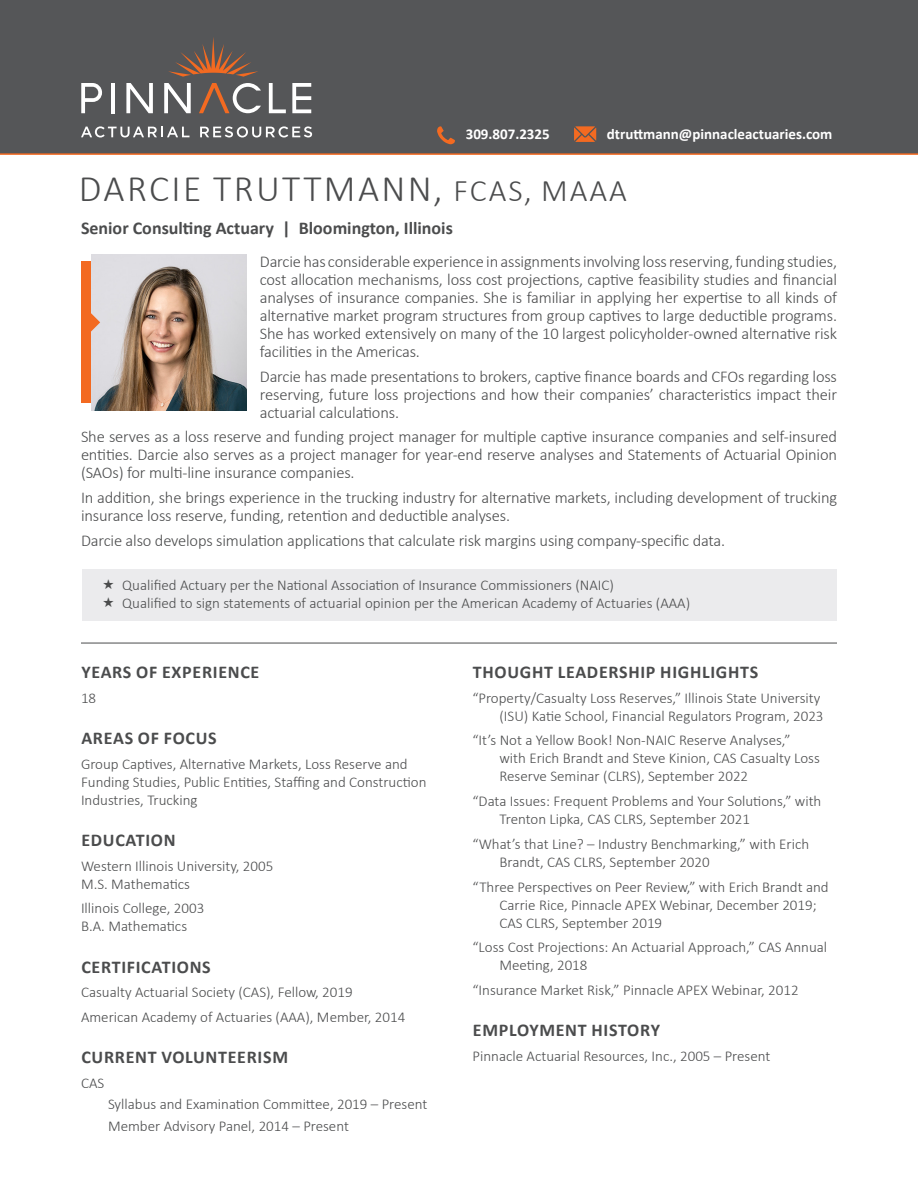
<style>
.page{position:relative;width:918px;height:1188px;background:#fff}
.page>*{position:absolute;margin:0;border:0;box-sizing:border-box;transform-origin:0 0}
.Name_Title{font:300 37.5px "Calibri";letter-spacing:.065em;color:#4b4c4d}
.Title_and_Location{font:700 18px "Calibri";letter-spacing:.04em;color:#4b4c4d}
.Title_and_Location-2{font:700 18px "Calibri";color:#4b4c4d}
.Body_Intro{font:300 16.5px/18px "Calibri";letter-spacing:-.01em;color:#4b4c4d;text-align:justify}
.Body_Presentations{font:300 15px/18px "Calibri";color:#4b4c4d}
.Body{font:300 15px/18px "Calibri";color:#4b4c4d}
.Phone_and_Email{font:700 15px "Calibri";color:#fff}
.s1{font-size:31.5px}
</style>
<div class="page">
<div style="left:0;top:0;width:918px;height:153px;background:#555658"></div>
<hr style="left:0;top:153px;width:918px;height:2px;background:#f36a21">
<svg style="left:126px;top:83px;width:27px;height:30px"></svg>
<svg style="left:164px;top:83px;width:27px;height:30px"></svg>
<svg style="left:199px;top:83px;width:62px;height:30px"></svg>
<hr style="left:111px;top:83px;width:4px;height:30px;background:#fff">
<svg style="left:81px;top:83px;width:21px;height:30px"></svg>
<svg style="left:269px;top:83px;width:17px;height:30px"></svg>
<svg style="left:292px;top:83px;width:19px;height:30px"></svg>
<svg style="left:168px;top:37px;width:90px;height:40px"></svg>
<svg style="left:81px;top:126px;width:108px;height:12px"></svg>
<svg style="left:200px;top:126px;width:112px;height:12px"></svg>
<hr style="left:81px;top:643px;width:756px;height:1px;background:#4b4c4d">
<svg style="left:437px;top:126px;width:18px;height:18px"></svg>
<div style="left:81px;top:262px;width:149px;height:141px;background:#f36a21"></div>
<img style="left:91px;top:255px;width:155px;height:155px">
<svg style="left:91px;top:313px;width:9px;height:18px"></svg>
<svg style="left:574px;top:126px;width:22px;height:16px"></svg>
<div style="left:82px;top:569px;width:754px;height:51px;background:#e6e7e9"></div>
<p class="Phone_and_Email" style="left:466px;top:124px;width:86px">309.807.2325</p>
<p class="Phone_and_Email" style="left:607px;top:124px;width:227px">dtruttmann@pinnacleactuaries.com</p>
<p class="Name_Title" style="left:79px;top:165px;width:550px">DARCIE TRUTTMANN, <span class="s1">FCAS, MAAA</span></p>
<p class="Title_and_Location-2" style="left:81px;top:216px;width:373px">Senior Consulting Actuary | Bloomington, Illinois</p>
<p class="Body_Intro" style="left:260px;top:252px;width:579px">Darcie has considerable experience in assignments involving loss reserving, funding studies, cost allocation mechanisms, loss cost projections, captive feasibility studies and financial analyses of insurance companies. She is familiar in applying her expertise to all kinds of alternative market program structures from group captives to large deductible programs.<br>She has worked extensively on many of the 10 largest policyholder-owned alternative risk facilities in the Americas.</p>
<p class="Body_Intro" style="left:260px;top:367px;width:579px">Darcie has made presentations to brokers, captive finance boards and CFOs regarding loss reserving, future loss projections and how their companies’ characteristics impact their actuarial calculations.</p>
<p class="Body_Intro" style="left:81px;top:428px;width:758px">She serves as a loss reserve and funding project manager for multiple captive insurance companies and self-insured entities. Darcie also serves as a project manager for year-end reserve analyses and Statements of Actuarial Opinion (SAOs) for multi-line insurance companies.</p>
<p class="Body_Intro" style="left:81px;top:488px;width:758px">In addition, she brings experience in the trucking industry for alternative markets, including development of trucking insurance loss reserve, funding, retention and deductible analyses.</p>
<p class="Body_Intro" style="left:81px;top:531px;width:646px">Darcie also develops simulation applications that calculate risk margins using company-specific data.</p>
<p class="Body_Presentations" style="left:122px;top:576px;width:493px">Qualified Actuary per the National Association of Insurance Commissioners (NAIC)</p>
<p class="Body_Presentations" style="left:122px;top:594px;width:570px">Qualified to sign statements of actuarial opinion per the American Academy of Actuaries (AAA)</p>
<p class="Title_and_Location" style="left:81px;top:659px;width:180px">YEARS OF EXPERIENCE</p>
<p class="Body" style="left:81px;top:688px;width:17px">18</p>
<p class="Title_and_Location" style="left:81px;top:725px;width:137px">AREAS OF FOCUS</p>
<p class="Body" style="left:81px;top:754px;width:347px">Group Captives, Alternative Markets, Loss Reserve and<br>Funding Studies, Public Entities, Staffing and Construction<br>Industries, Trucking</p>
<p class="Title_and_Location" style="left:81px;top:827px;width:96px">EDUCATION</p>
<p class="Body" style="left:81px;top:856px;width:194px">Western Illinois University, 2005<br>M.S. Mathematics</p>
<p class="Body" style="left:81px;top:899px;width:125px">Illinois College, 2003<br>B.A. Mathematics</p>
<p class="Title_and_Location" style="left:81px;top:954px;width:131px">CERTIFICATIONS</p>
<p class="Body_Presentations" style="left:81px;top:983px;width:273px">Casualty Actuarial Society (CAS), Fellow, 2019</p>
<p class="Body_Presentations" style="left:81px;top:1008px;width:326px">American Academy of Actuaries (AAA), Member, 2014</p>
<p class="Title_and_Location" style="left:81px;top:1045px;width:208px">CURRENT VOLUNTEERISM</p>
<p class="Body_Presentations" style="left:81px;top:1074px;width:25px">CAS</p>
<p class="Body_Presentations" style="left:108px;top:1095px;width:321px">Syllabus and Examination Committee, 2019 – Present</p>
<p class="Body_Presentations" style="left:108px;top:1116px;width:242px">Member Advisory Panel, 2014 – Present</p>
<p class="Title_and_Location" style="left:473px;top:659px;width:287px">THOUGHT LEADERSHIP HIGHLIGHTS</p>
<p class="Body_Presentations" style="left:472px;top:688px;width:353px;text-align:right">“Property/Casualty Loss Reserves,” Illinois State University (ISU) Katie School, Financial Regulators Program, 2023</p>
<p class="Body_Presentations" style="left:500px;top:731px;width:322px;text-indent:-27px">“It’s Not a Yellow Book! Non-NAIC Reserve Analyses,” with Erich Brandt and Steve Kinion, CAS Casualty Loss<br>Reserve Seminar (CLRS), September 2022</p>
<p class="Body_Presentations" style="left:500px;top:792px;width:323px;text-indent:-27px">“Data Issues: Frequent Problems and Your Solutions,” with<br>Trenton Lipka, CAS CLRS, September 2021</p>
<p class="Body_Presentations" style="left:500px;top:835px;width:311px;text-indent:-27px">“What’s that Line? – Industry Benchmarking,” with Erich<br>Brandt, CAS CLRS, September 2020</p>
<p class="Body_Presentations" style="left:500px;top:877px;width:331px;text-indent:-27px">“Three Perspectives on Peer Review,” with Erich Brandt and<br>Carrie Rice, Pinnacle APEX Webinar, December 2019;<br>CAS CLRS, September 2019</p>
<p class="Body_Presentations" style="left:500px;top:938px;width:329px;text-indent:-27px">“Loss Cost Projections: An Actuarial Approach,” CAS Annual<br>Meeting, 2018</p>
<p class="Body_Presentations" style="left:472px;top:981px;width:328px">“Insurance Market Risk,” Pinnacle APEX Webinar, 2012</p>
<p class="Title_and_Location" style="left:473px;top:1018px;width:189px">EMPLOYMENT HISTORY</p>
<p class="Body_Presentations" style="left:472px;top:1047px;width:299px">Pinnacle Actuarial Resources, Inc., 2005 – Present</p>
</div>
